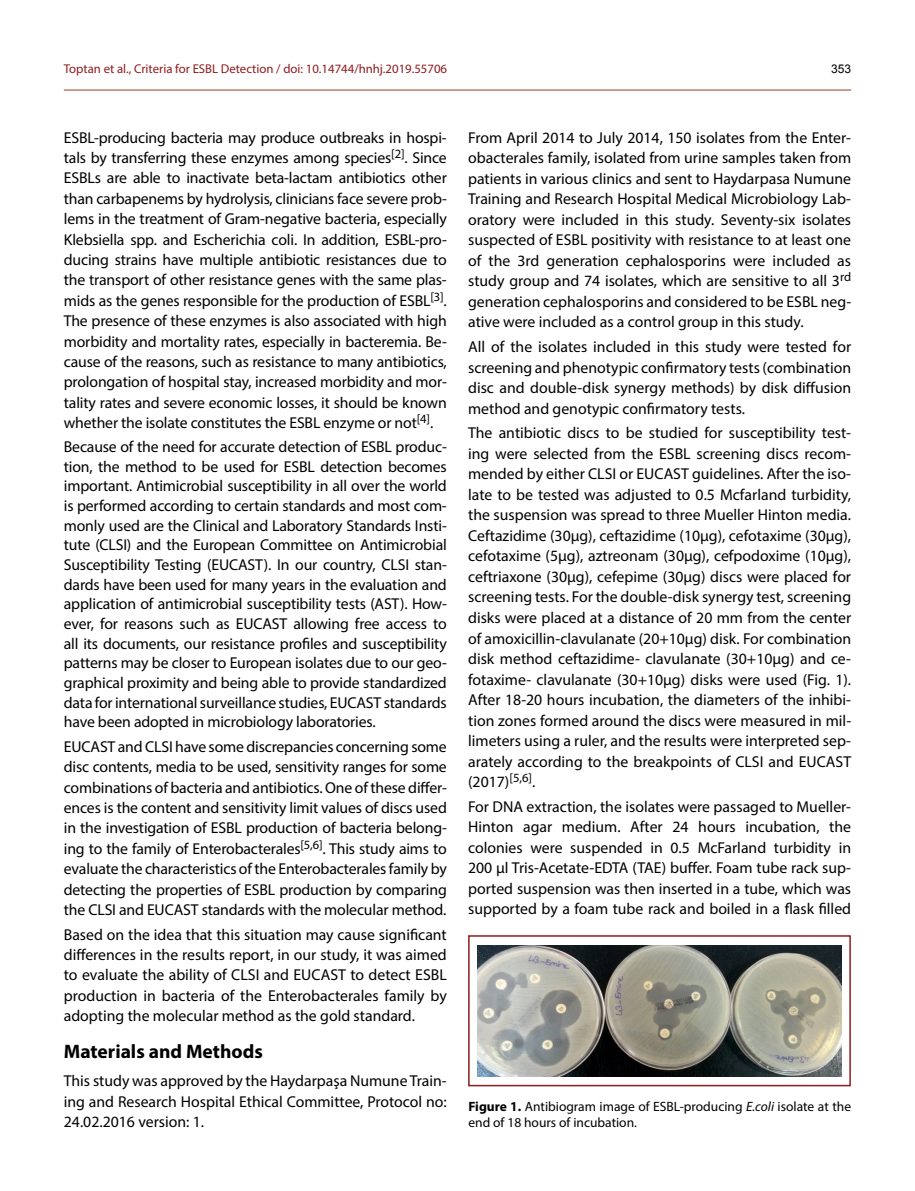
<style>
.page{position:relative;width:915px;height:1191px;background:#fff}
.page>*{position:absolute;margin:0;border:0;box-sizing:border-box;transform-origin:0 0}
.t1{font:700 19.5px "Myriad Pro";color:#000}
.t2{font:15.75px/20.5px "Myriad Pro";color:#000;text-align:justify}
.t3{font:13.5px/16.5px "Myriad Pro";color:#000}
.t4{font:12.75px "Myriad Pro";color:#8f1b1e}
.t5{font:12px "Arial";color:#000}
.s1{font-weight:700}
.s2{font-style:italic}
</style>
<div class="page">
<hr style="left:64px;top:89px;width:786px;height:2px;background:#bd7f6c">
<div style="left:468px;top:935px;width:382px;height:151px;border:2px solid #8f1b1e"></div>
<img style="left:477px;top:945px;width:364px;height:131px">
<p class="t4" style="left:64px;top:61px;width:384px">Toptan et al., Criteria for ESBL Detection / doi: 10.14744/hnhj.2019.55706</p>
<p class="t5" style="left:830px;top:60px;width:22px">353</p>
<p class="t2" style="left:64px;top:127px;width:384px">ESBL-producing bacteria may produce outbreaks in hospi&shy;tals by transferring these enzymes among species<sup>[2]</sup>. Since ESBLs are able to inactivate beta-lactam antibiotics other than carbapenems by hydrolysis, clinicians face severe prob&shy;lems in the treatment of Gram-negative bacteria, especially Klebsiella spp. and Escherichia coli. In addition, ESBL-pro&shy;ducing strains have multiple antibiotic resistances due to the transport of other resistance genes with the same plas&shy;mids as the genes responsible for the production of ESBL<sup>[3]</sup>.<br>The presence of these enzymes is also associated with high morbidity and mortality rates, especially in bacteremia. Be&shy;cause of the reasons, such as resistance to many antibiotics, prolongation of hospital stay, increased morbidity and mor&shy;tality rates and severe economic losses, it should be known whether the isolate constitutes the ESBL enzyme or not<sup>[4]</sup>.</p>
<p class="t2" style="left:64px;top:437px;width:384px;line-height:19.6px">Because of the need for accurate detection of ESBL produc&shy;tion, the method to be used for ESBL detection becomes important. Antimicrobial susceptibility in all over the world is performed according to certain standards and most com&shy;monly used are the Clinical and Laboratory Standards Insti&shy;tute (CLSI) and the European Committee on Antimicrobial Susceptibility Testing (EUCAST). In our country, CLSI stan&shy;dards have been used for many years in the evaluation and application of antimicrobial susceptibility tests (AST). How&shy;ever, for reasons such as EUCAST allowing free access to all its documents, our resistance profiles and susceptibility patterns may be closer to European isolates due to our geo&shy;graphical proximity and being able to provide standardized data for international surveillance studies, EUCAST standards have been adopted in microbiology laboratories.</p>
<p class="t2" style="left:64px;top:736px;width:384px">EUCAST and CLSI have some discrepancies concerning some disc contents, media to be used, sensitivity ranges for some combinations of bacteria and antibiotics. One of these differ&shy;ences is the content and sensitivity limit values of discs used in the investigation of ESBL production of bacteria belong&shy;ing to the family of Enterobacterales<sup>[5,6]</sup>. This study aims to evaluate the characteristics of the Enterobacterales family by detecting the properties of ESBL production by comparing the CLSI and EUCAST standards with the molecular method.</p>
<p class="t2" style="left:64px;top:924px;width:384px">Based on the idea that this situation may cause significant differences in the results report, in our study, it was aimed to evaluate the ability of CLSI and EUCAST to detect ESBL production in bacteria of the Enterobacterales family by adopting the molecular method as the gold standard.</p>
<p class="t1" style="left:64px;top:1038px;width:200px">Materials and Methods</p>
<p class="t2" style="left:64px;top:1070px;width:384px">This study was approved by the Haydarpaşa Numune Train&shy;ing and Research Hospital Ethical Committee, Protocol no:<br>24.02.2016 version: 1.</p>
<p class="t2" style="left:468px;top:127px;width:384px">From April 2014 to July 2014, 150 isolates from the Enter&shy;obacterales family, isolated from urine samples taken from patients in various clinics and sent to Haydarpasa Numune Training and Research Hospital Medical Microbiology Lab&shy;oratory were included in this study. Seventy-six isolates suspected of ESBL positivity with resistance to at least one of the 3rd generation cephalosporins were included as study group and 74 isolates, which are sensitive to all 3<sup>rd </sup>generation cephalosporins and considered to be ESBL neg&shy;ative were included as a control group in this study.</p>
<p class="t2" style="left:468px;top:336px;width:384px">All of the isolates included in this study were tested for screening and phenotypic confirmatory tests (combination disc and double-disk synergy methods) by disk diffusion method and genotypic confirmatory tests.</p>
<p class="t2" style="left:468px;top:422px;width:384px">The antibiotic discs to be studied for susceptibility test&shy;ing were selected from the ESBL screening discs recom&shy;mended by either CLSI or EUCAST guidelines. After the iso&shy;late to be tested was adjusted to 0.5 Mcfarland turbidity, the suspension was spread to three Mueller Hinton media.<br>Ceftazidime (30µg), ceftazidime (10µg), cefotaxime (30µg), cefotaxime (5µg), aztreonam (30µg), cefpodoxime (10µg), ceftriaxone (30µg), cefepime (30µg) discs were placed for screening tests. For the double-disk synergy test, screening disks were placed at a distance of 20 mm from the center of amoxicillin-clavulanate (20+10µg) disk. For combination disk method ceftazidime- clavulanate (30+10µg) and ce&shy;fotaxime- clavulanate (30+10µg) disks were used (Fig. 1).<br>After 18-20 hours incubation, the diameters of the inhibi&shy;tion zones formed around the discs were measured in mil&shy;limeters using a ruler, and the results were interpreted sep&shy;arately according to the breakpoints of CLSI and EUCAST (2017)<sup>[5,6]</sup>.</p>
<p class="t2" style="left:468px;top:796px;width:384px">For DNA extraction, the isolates were passaged to Mueller-Hinton agar medium. After 24 hours incubation, the colonies were suspended in 0.5 McFarland turbidity in 200 µl Tris-Acetate-EDTA (TAE) buffer. Foam tube rack sup&shy;ported suspension was then inserted in a tube, which was supported by a foam tube rack and boiled in a flask filled</p>
<p class="t3" style="left:468px;top:1097px;width:384px"><span class="s1">Figure 1.</span> Antibiogram image of ESBL-producing <span class="s2">E.coli</span> isolate at the end of 18 hours of incubation.</p>
</div>
